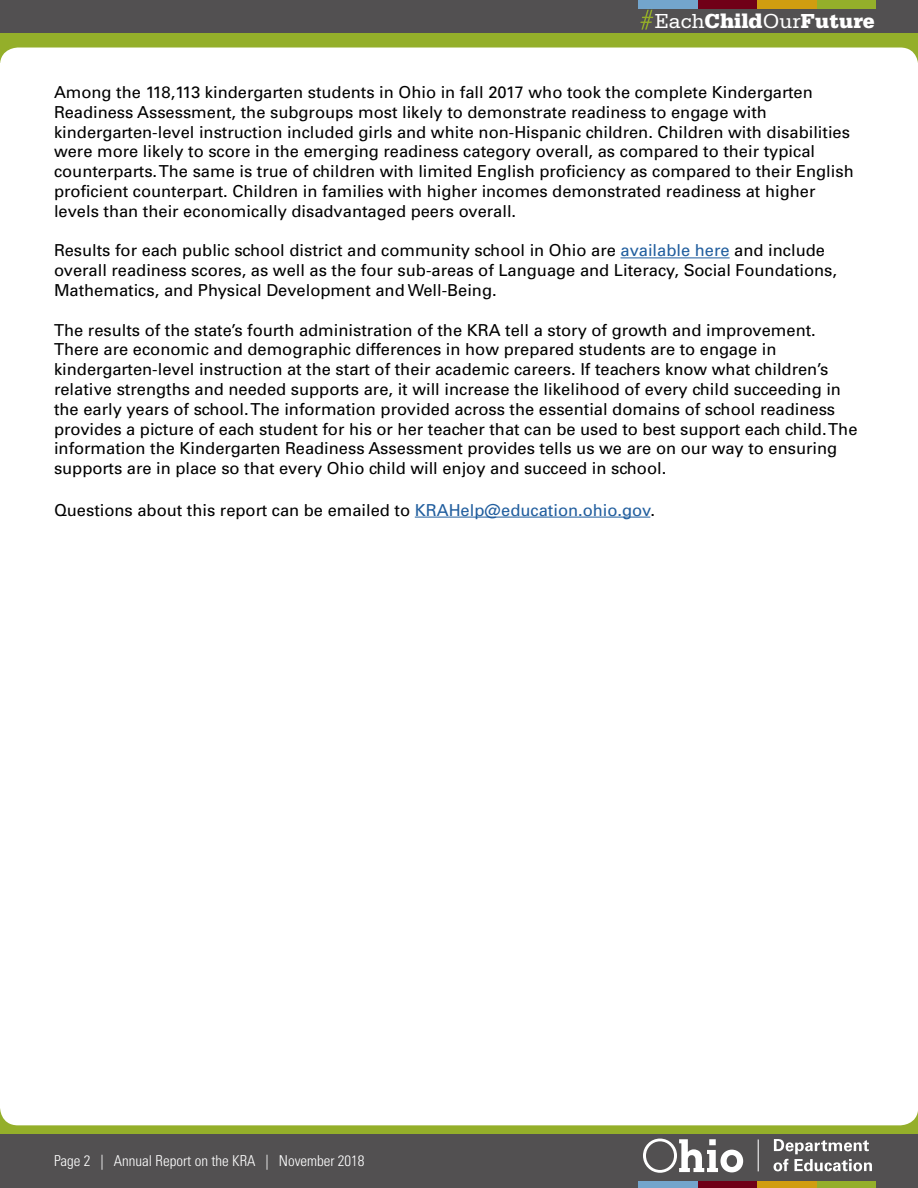
<style>
.page{position:relative;width:918px;height:1188px;background:#fff}
.page>*{position:absolute;margin:0;border:0;box-sizing:border-box;transform-origin:0 0}
.t1{font:900 21.45px "Serifa Std";color:#fff}
.t2{font:16.5px/19.8px "Univers";color:#000}
.t3{font:300 condensed 15px "Univers LT Std";color:#fff}
.s1{font-weight:400}
.s2{color:#215e9e}
</style>
<div class="page">
<div style="left:0;top:1115px;width:918px;height:73px;background:#525051"></div>
<div style="left:0;top:0;width:918px;height:36px;background:#525051"></div>
<div style="left:0;top:33px;width:918px;height:30px;background:#94af2a"></div>
<div style="left:0;top:1105px;width:918px;height:29px;background:#94af2a"></div>
<div style="left:816px;top:0;width:60px;height:8px;background:#94af2a"></div>
<div style="left:757px;top:0;width:59px;height:8px;background:#d19d10"></div>
<div style="left:698px;top:0;width:59px;height:8px;background:#700017"></div>
<div style="left:639px;top:0;width:59px;height:8px;background:#73a5cc"></div>
<svg style="left:640px;top:10px;width:13px;height:20px"></svg>
<div style="left:816px;top:1181px;width:60px;height:7px;background:#94af2a"></div>
<div style="left:757px;top:1181px;width:59px;height:7px;background:#d19d10"></div>
<div style="left:698px;top:1181px;width:59px;height:7px;background:#700017"></div>
<div style="left:639px;top:1181px;width:59px;height:7px;background:#73a5cc"></div>
<svg style="left:643px;top:1139px;width:100px;height:34px"></svg>
<hr style="left:758px;top:1139px;width:1px;height:32px;background:#fff">
<svg style="left:774px;top:1139px;width:98px;height:32px"></svg>
<div style="left:0;top:48px;width:918px;height:1077px;background:#fff;border-radius:18px"></div>
<hr style="left:621px;top:257px;width:109px;height:1px;background:#215e9e">
<hr style="left:415px;top:517px;width:235px;height:1px;background:#215e9e">
<h1 class="t1" style="left:655px;top:8px;width:222px"><span class="s1">Each</span>Child<span class="s1">Our</span>Future</h1>
<p class="t2" style="left:54px;top:82px;width:801px">Among the 118,113 kindergarten students in Ohio in fall 2017 who took the complete Kindergarten Readiness Assessment, the subgroups most likely to demonstrate readiness to engage with kindergarten-level instruction included girls and white non-Hispanic children. Children with disabilities were more likely to score in the emerging readiness category overall, as compared to their typical counterparts. The same is true of children with limited English proficiency as compared to their English proficient counterpart. Children in families with higher incomes demonstrated readiness at higher levels than their economically disadvantaged peers overall.</p>
<p class="t2" style="left:54px;top:240px;width:785px">Results for each public school district and community school in Ohio are <span class="s2">available here</span> and include overall readiness scores, as well as the four sub-areas of Language and Literacy, Social Foundations,<br>Mathematics, and Physical Development and Well-Being.</p>
<p class="t2" style="left:54px;top:319px;width:805px">The results of the state’s fourth administration of the KRA tell a story of growth and improvement.<br>There are economic and demographic differences in how prepared students are to engage in kindergarten-level instruction at the start of their academic careers. If teachers know what children’s relative strengths and needed supports are, it will increase the likelihood of every child succeeding in the early years of school. The information provided across the essential domains of school readiness provides a picture of each student for his or her teacher that can be used to best support each child. The information the Kindergarten Readiness Assessment provides tells us we are on our way to ensuring supports are in place so that every Ohio child will enjoy and succeed in school.</p>
<p class="t2" style="left:54px;top:499px;width:602px">Questions about this report can be emailed to <span class="s2">KRAHelp@education.ohio.gov</span>.</p>
<p class="t3" style="left:54px;top:1152px;width:312px">Page 2 | Annual Report on the KRA | November 2018</p>
</div>
